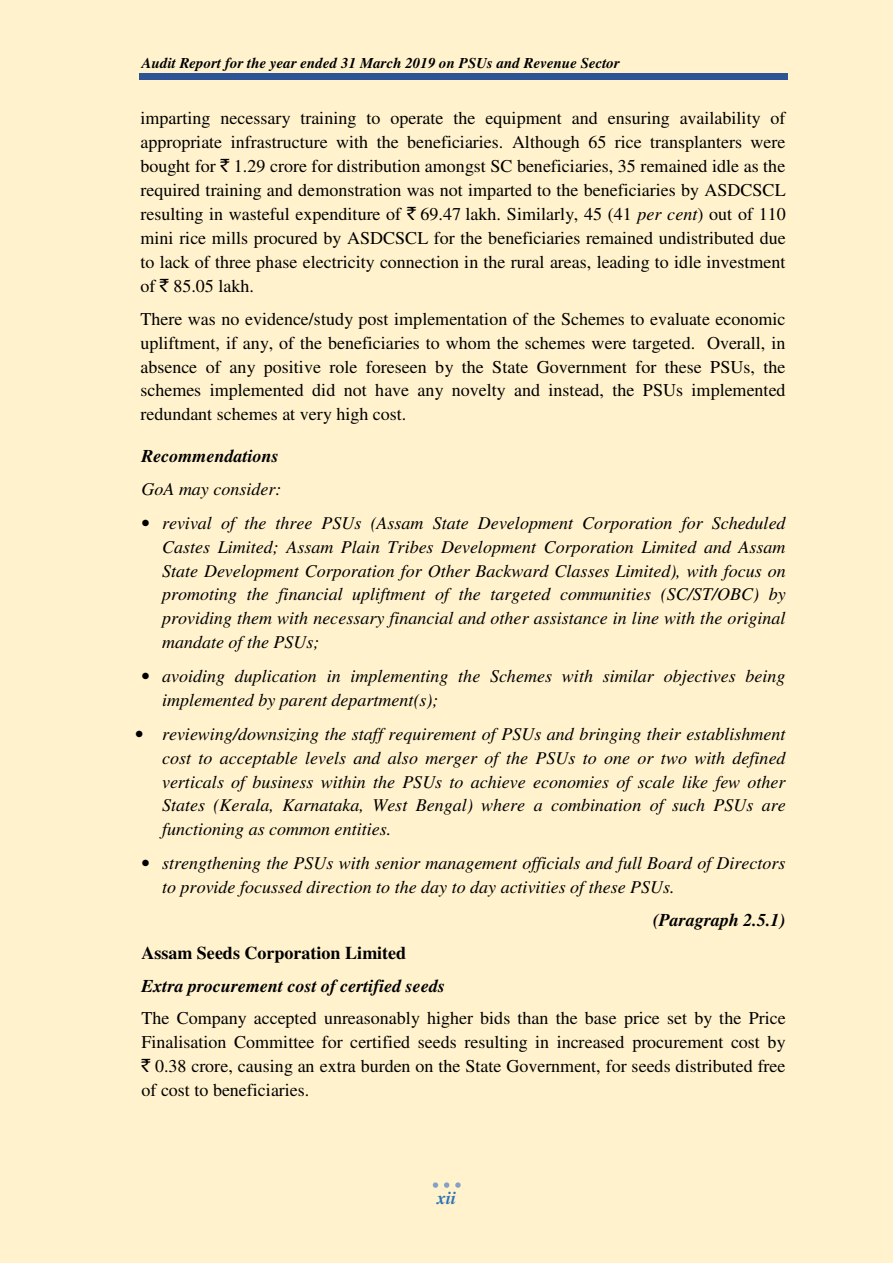
<style>
.page{position:relative;width:893px;height:1263px;background:#fff}
.page>*{position:absolute;margin:0;border:0;box-sizing:border-box;transform-origin:0 0}
.t1{font:18px/24px "Times";color:#000;text-align:justify}
.t2{font:italic 18px/23.9px "Times";color:#000;text-align:justify}
.t3{font:italic 700 18px "Times";color:#000}
.t4{font:700 18px "Times";color:#000}
.t5{font:italic 700 18px "Times";color:#2e73b5}
.t6{font:italic 700 15px "Times";color:#000}
.s1{font-family:"Rupee Foradian"}
.s2{font-style:italic}
</style>
<div class="page">
<div style="left:0;top:0;width:892px;height:1263px;background:#fff2cc"></div>
<hr style="left:140px;top:78px;width:647px;height:2px;background:#2f5496">
<hr style="left:140px;top:73px;width:647px;height:4px;background:#2f5496">
<svg style="left:433px;top:1182px;width:5px;height:6px"></svg>
<svg style="left:444px;top:1182px;width:5px;height:6px"></svg>
<svg style="left:455px;top:1182px;width:5px;height:6px"></svg>
<p class="t6" style="left:142px;top:58px;width:479px">Audit Report for the year ended 31 March 2019 on PSUs and Revenue Sector</p>
<p class="t1" style="left:140px;top:108px;width:647px">imparting necessary training to operate the equipment and ensuring availability of appropriate infrastructure with the beneficiaries. Although 65 rice transplanters were bought for <span class="s1">`</span> 1.29 crore for distribution amongst SC beneficiaries, 35 remained idle as the required training and demonstration was not imparted to the beneficiaries by ASDCSCL resulting in wasteful expenditure of <span class="s1">`</span> 69.47 lakh. Similarly, 45 (41 <span class="s2">per cent</span>) out of 110 mini rice mills procured by ASDCSCL for the beneficiaries remained undistributed due to lack of three phase electricity connection in the rural areas, leading to idle investment of <span class="s1">`</span> 85.05 lakh.</p>
<p class="t1" style="left:140px;top:309px;width:646px">There was no evidence/study post implementation of the Schemes to evaluate economic upliftment, if any, of the beneficiaries to whom the schemes were targeted. Overall, in absence of any positive role foreseen by the State Government for these PSUs, the schemes implemented did not have any novelty and instead, the PSUs implemented redundant schemes at very high cost.</p>
<p class="t3" style="left:141px;top:450px;width:139px">Recommendations</p>
<p class="t2" style="left:141px;top:479px;width:141px">GoA may consider:</p>
<p class="t2" style="left:162px;top:513px;width:625px;text-indent:-21px">• revival of the three PSUs (Assam State Development Corporation for Scheduled Castes Limited; Assam Plain Tribes Development Corporation Limited and Assam State Development Corporation for Other Backward Classes Limited), with focus on promoting the financial upliftment of the targeted communities (SC/ST/OBC) by providing them with necessary financial and other assistance in line with the original mandate of the PSUs;</p>
<p class="t2" style="left:162px;top:666px;width:624px;text-indent:-21px">• avoiding duplication in implementing the Schemes with similar objectives being implemented by parent department(s);</p>
<p class="t2" style="left:162px;top:724px;width:625px;text-indent:-27px">• reviewing/downsizing the staff requirement of PSUs and bringing their establishment cost to acceptable levels and also merger of the PSUs to one or two with defined verticals of business within the PSUs to achieve economies of scale like few other States (Kerala, Karnataka, West Bengal) where a combination of such PSUs are functioning as common entities.</p>
<p class="t2" style="left:162px;top:853px;width:625px;text-indent:-21px">• strengthening the PSUs with senior management officials and full Board of Directors to provide focussed direction to the day to day activities of these PSUs.</p>
<p class="t3" style="left:653px;top:914px;width:134px">(Paragraph 2.5.1)</p>
<p class="t4" style="left:141px;top:947px;width:266px">Assam Seeds Corporation Limited</p>
<p class="t3" style="left:141px;top:979px;width:305px">Extra procurement cost of certified seeds</p>
<p class="t1" style="left:141px;top:1008px;width:645px">The Company accepted unreasonably higher bids than the base price set by the Price Finalisation Committee for certified seeds resulting in increased procurement cost by <span class="s1">`</span> 0.38 crore, causing an extra burden on the State Government, for seeds distributed free of cost to beneficiaries.</p>
<p class="t5" style="left:437px;top:1191px;width:21px">xii</p>
</div>
